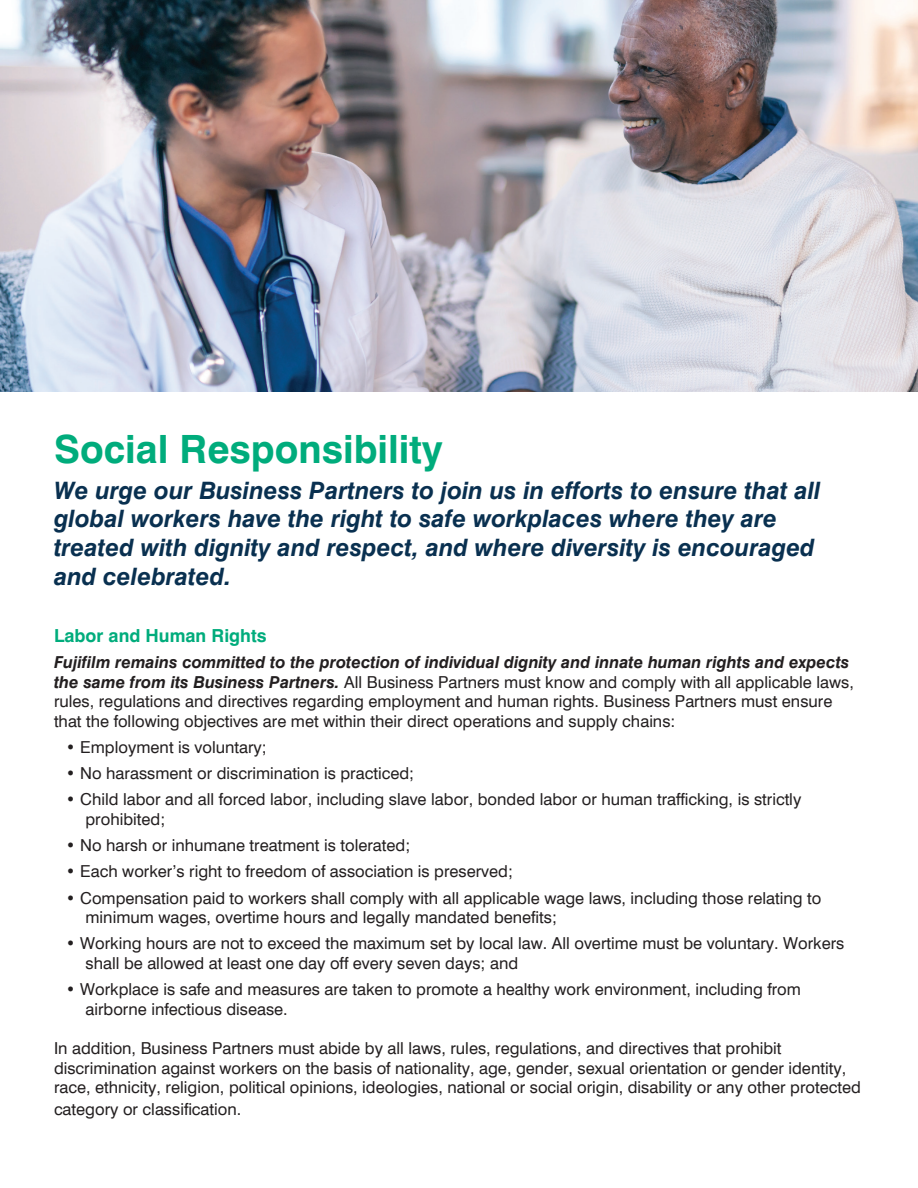
<style>
.page{position:relative;width:918px;height:1188px;background:#fff}
.page>*{position:absolute;margin:0;border:0;box-sizing:border-box;transform-origin:0 0}
.t1{font:700 39px "Swiss 721 BT";color:#00ac7c}
.t2{font:italic 700 24px/28.8px "Swiss 721 BT";color:#093050}
.t3{font:700 18px "Swiss 721 BT";color:#00ac7c}
.t4{font:16.5px/19.5px "Swiss 721 BT";color:#231f20}
.s1{font-weight:700;font-style:italic}
</style>
<div class="page">
<img style="left:0;top:0;width:918px;height:392px">
<h1 class="t1" style="left:54px;top:426px;width:390px">Social Responsibility</h1>
<h2 class="t2" style="left:54px;top:476px;width:768px">We urge our Business Partners to join us in efforts to ensure that all global workers have the right to safe workplaces where they are treated with dignity and respect, and where diversity is encouraged and celebrated.</h2>
<p class="t3" style="left:54px;top:624px;width:214px">Labor and Human Rights</p>
<p class="t4" style="left:54px;top:652px;width:801px"><span class="s1">Fujifilm remains committed to the protection of individual dignity and innate human rights and expects the same from its Business Partners.</span> All Business Partners must know and comply with all applicable laws, rules, regulations and directives regarding employment and human rights. Business Partners must ensure that the following objectives are met within their direct operations and supply chains:</p>
<p class="t4" style="left:66px;top:737px;width:202px">• Employment is voluntary;</p>
<p class="t4" style="left:66px;top:763px;width:350px">• No harassment or discrimination is practiced;</p>
<p class="t4" style="left:85px;top:790px;width:717px;text-indent:-20px">• Child labor and all forced labor, including slave labor, bonded labor or human trafficking, is strictly prohibited;</p>
<p class="t4" style="left:66px;top:835px;width:346px">• No harsh or inhumane treatment is tolerated;</p>
<p class="t4" style="left:66px;top:862px;width:448px">• Each worker’s right to freedom of association is preserved;</p>
<p class="t4" style="left:85px;top:888px;width:737px;text-indent:-20px">• Compensation paid to workers shall comply with all applicable wage laws, including those relating to minimum wages, overtime hours and legally mandated benefits;</p>
<p class="t4" style="left:85px;top:934px;width:760px;text-indent:-20px">• Working hours are not to exceed the maximum set by local law. All overtime must be voluntary. Workers shall be allowed at least one day off every seven days; and</p>
<p class="t4" style="left:85px;top:979px;width:717px;text-indent:-20px">• Workplace is safe and measures are taken to promote a healthy work environment, including from airborne infectious disease.</p>
<p class="t4" style="left:54px;top:1039px;width:808px">In addition, Business Partners must abide by all laws, rules, regulations, and directives that prohibit discrimination against workers on the basis of nationality, age, gender, sexual orientation or gender identity, race, ethnicity, religion, political opinions, ideologies, national or social origin, disability or any other protected</p>
<p class="t4" style="left:54px;top:1099px;width:189px">category or classification.</p>
</div>
